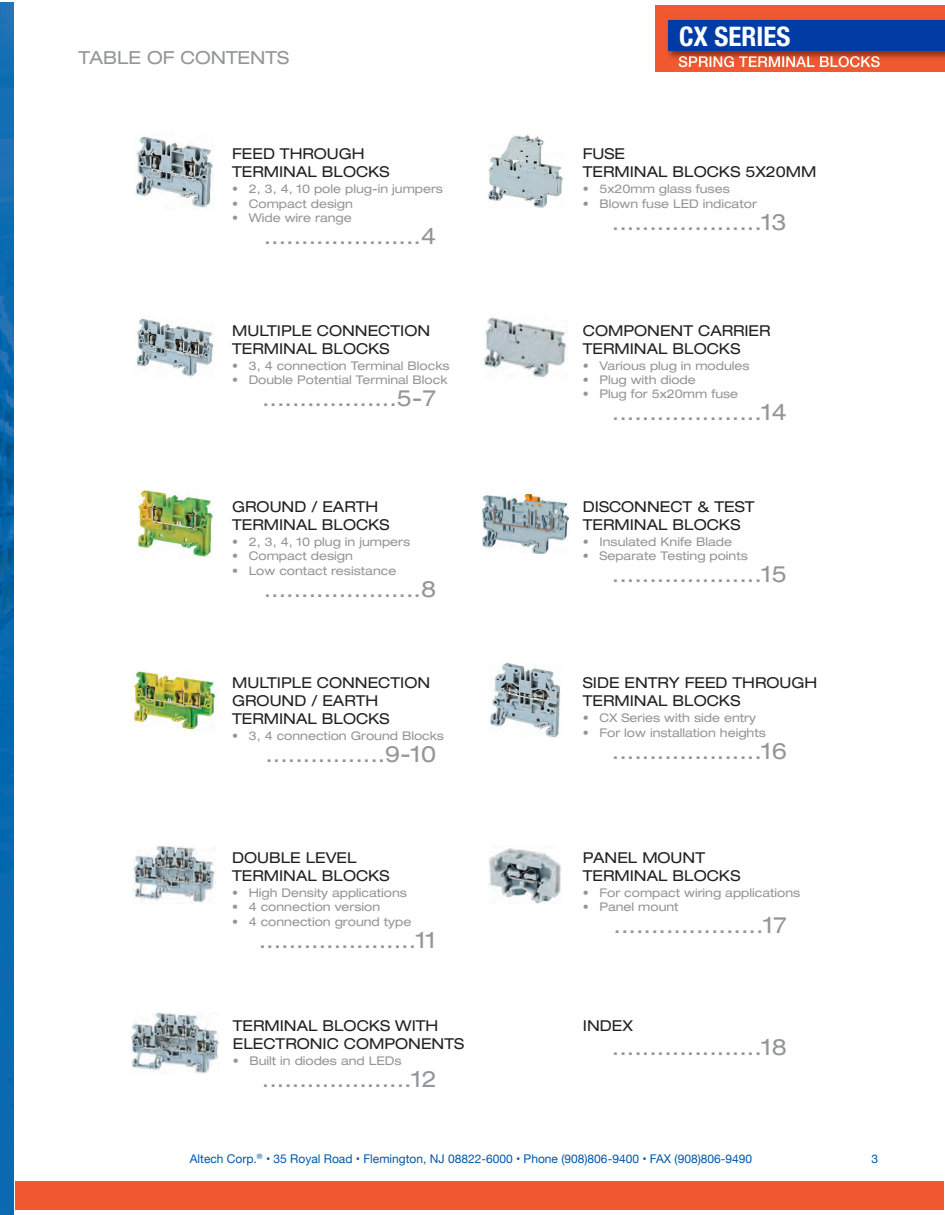
<style>
.page{position:relative;width:945px;height:1215px;background:#fff}
.page>*{position:absolute;margin:0;border:0;box-sizing:border-box;transform-origin:0 0}
.t1{font:700 condensed 27px "Helvetica Neue";color:#fff}
.t2{font:expanded 22.5px "Helvetica Neue";color:#939598}
.t3{font:expanded 18px "Helvetica Neue";color:#939598}
.t4{font:expanded 15px/18px "Helvetica Neue";color:#231f20}
.t5{font:500 15px "Helvetica Neue";color:#fff}
.t6{font:expanded 12px "Helvetica Neue";color:#939598}
.t7{font:12px "Helvetica Neue";color:#0157a8}
</style>
<div class="page">
<img style="left:0;top:3px;width:14px;height:1212px">
<div style="left:15px;top:1181px;width:928px;height:29px;background:#f05931"></div>
<div style="left:656px;top:6px;width:289px;height:66px;background:#f05931"></div>
<img style="left:667px;top:25px;width:278px;height:39px">
<img style="left:679px;top:56px;width:201px;height:8px">
<div style="left:668px;top:20px;width:277px;height:31px;background:#003ca4"></div>
<img style="left:135px;top:136px;width:79px;height:71px">
<img style="left:136px;top:318px;width:78px;height:59px">
<img style="left:136px;top:491px;width:77px;height:66px">
<img style="left:132px;top:670px;width:84px;height:60px">
<img style="left:134px;top:846px;width:81px;height:57px">
<img style="left:131px;top:1013px;width:88px;height:60px">
<img style="left:488px;top:135px;width:75px;height:73px">
<img style="left:484px;top:317px;width:82px;height:60px">
<img style="left:482px;top:494px;width:86px;height:60px">
<img style="left:490px;top:663px;width:70px;height:75px">
<img style="left:489px;top:846px;width:73px;height:57px">
<h3 class="t3" style="left:78px;top:51px;width:212px">TABLE OF CONTENTS</h3>
<p class="t4" style="left:232px;top:147px;width:159px">FEED THROUGH<br>TERMINAL BLOCKS</p>
<p class="t6" style="left:232px;top:185px;width:212px">• 2, 3, 4, 10 pole plug-in jumpers</p>
<p class="t6" style="left:232px;top:199px;width:122px">• Compact design</p>
<p class="t6" style="left:232px;top:213px;width:121px">• Wide wire range</p>
<h2 class="t2" style="left:264px;top:228px;width:174px">.....................4</h2>
<p class="t4" style="left:232px;top:323px;width:199px">MULTIPLE CONNECTION<br>TERMINAL BLOCKS</p>
<p class="t6" style="left:232px;top:361px;width:219px">• 3, 4 connection Terminal Blocks</p>
<p class="t6" style="left:232px;top:375px;width:217px">• Double Potential Terminal Block</p>
<h2 class="t2" style="left:262px;top:390px;width:176px">..................5-7</h2>
<p class="t4" style="left:232px;top:499px;width:159px">GROUND / EARTH<br>TERMINAL BLOCKS</p>
<p class="t6" style="left:232px;top:537px;width:180px">• 2, 3, 4, 10 plug in jumpers</p>
<p class="t6" style="left:232px;top:552px;width:122px">• Compact design</p>
<p class="t6" style="left:232px;top:566px;width:166px">• Low contact resistance</p>
<h2 class="t2" style="left:264px;top:581px;width:174px">.....................8</h2>
<p class="t4" style="left:232px;top:676px;width:199px">MULTIPLE CONNECTION<br>GROUND / EARTH<br>TERMINAL BLOCKS</p>
<p class="t6" style="left:232px;top:732px;width:213px">• 3, 4 connection Ground Blocks</p>
<h2 class="t2" style="left:265px;top:746px;width:172px">................9-10</h2>
<p class="t4" style="left:232px;top:850px;width:159px">DOUBLE LEVEL<br>TERMINAL BLOCKS</p>
<p class="t6" style="left:232px;top:888px;width:176px">• High Density applications</p>
<p class="t6" style="left:232px;top:903px;width:150px">• 4 connection version</p>
<p class="t6" style="left:232px;top:917px;width:181px">• 4 connection ground type</p>
<h2 class="t2" style="left:259px;top:932px;width:179px">.....................11</h2>
<p class="t4" style="left:233px;top:1018px;width:233px">TERMINAL BLOCKS WITH<br>ELECTRONIC COMPONENTS</p>
<p class="t6" style="left:233px;top:1056px;width:170px">• Built in diodes and LEDs</p>
<h2 class="t2" style="left:262px;top:1071px;width:176px">....................12</h2>
<h1 class="t1" style="left:679px;top:27px;width:113px">CX SERIES</h1>
<p class="t5" style="left:678px;top:56px;width:204px">SPRING TERMINAL BLOCKS</p>
<p class="t4" style="left:583px;top:147px;width:235px">FUSE<br>TERMINAL BLOCKS 5X20MM</p>
<p class="t6" style="left:583px;top:185px;width:148px">• 5x20mm glass fuses</p>
<p class="t6" style="left:583px;top:199px;width:175px">• Blown fuse LED indicator</p>
<h2 class="t2" style="left:612px;top:214px;width:176px">....................13</h2>
<p class="t4" style="left:583px;top:323px;width:189px">COMPONENT CARRIER<br>TERMINAL BLOCKS</p>
<p class="t6" style="left:583px;top:361px;width:168px">• Various plug in modules</p>
<p class="t6" style="left:583px;top:375px;width:114px">• Plug with diode</p>
<p class="t6" style="left:583px;top:390px;width:157px">• Plug for 5x20mm fuse</p>
<h2 class="t2" style="left:612px;top:404px;width:176px">....................14</h2>
<p class="t4" style="left:583px;top:499px;width:173px">DISCONNECT &amp; TEST<br>TERMINAL BLOCKS</p>
<p class="t6" style="left:583px;top:537px;width:151px">• Insulated Knife Blade</p>
<p class="t6" style="left:583px;top:552px;width:167px">• Separate Testing points</p>
<h2 class="t2" style="left:612px;top:566px;width:176px">....................15</h2>
<p class="t4" style="left:583px;top:676px;width:236px">SIDE ENTRY FEED THROUGH<br>TERMINAL BLOCKS</p>
<p class="t6" style="left:583px;top:714px;width:175px">• CX Series with side entry</p>
<p class="t6" style="left:583px;top:728px;width:185px">• For low installation heights</p>
<h2 class="t2" style="left:612px;top:743px;width:176px">....................16</h2>
<p class="t4" style="left:583px;top:850px;width:159px">PANEL MOUNT<br>TERMINAL BLOCKS</p>
<p class="t6" style="left:583px;top:888px;width:219px">• For compact wiring applications</p>
<p class="t6" style="left:583px;top:903px;width:97px">• Panel mount</p>
<h2 class="t2" style="left:614px;top:917px;width:175px">....................17</h2>
<p class="t4" style="left:583px;top:1018px;width:51px">INDEX</p>
<h2 class="t2" style="left:612px;top:1039px;width:176px">....................18</h2>
<p class="t7" style="left:190px;top:1152px;width:564px">Altech Corp.<sup>®</sup> • 35 Royal Road • Flemington, NJ 08822-6000 • Phone (908)806-9400 • FAX (908)806-9490</p>
<p class="t7" style="left:871px;top:1152px;width:8px">3</p>
</div>
